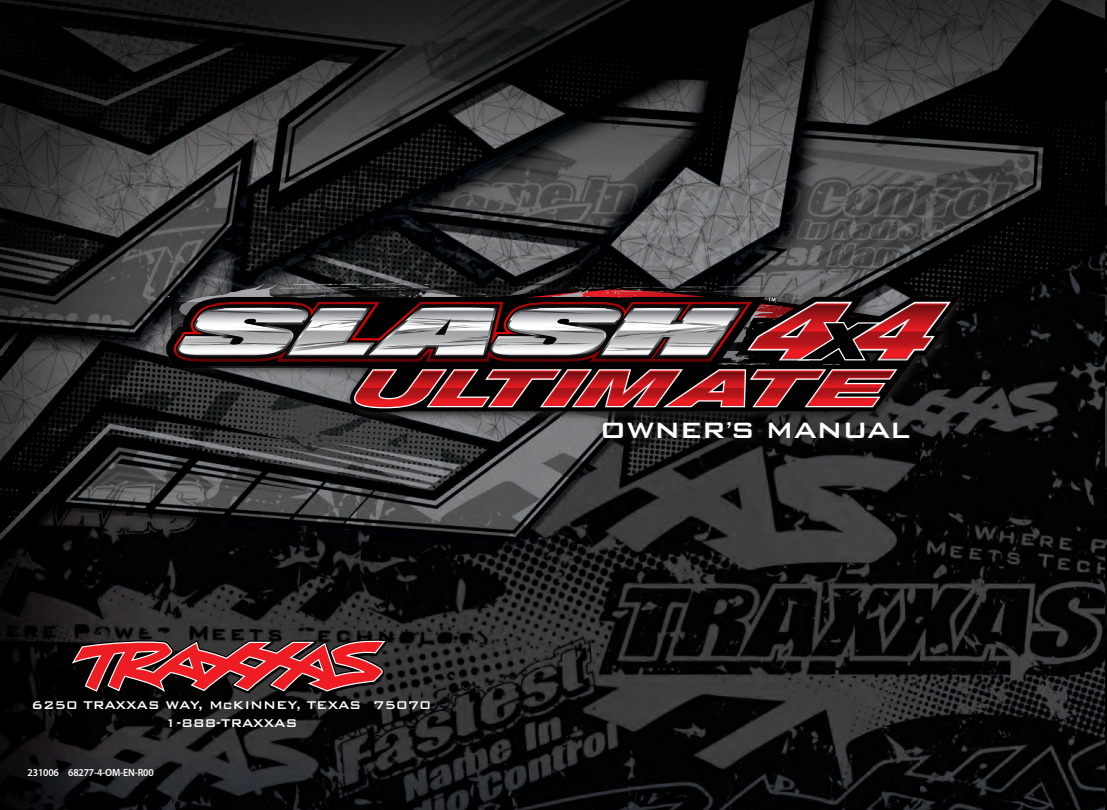
<style>
.page{position:relative;width:1107px;height:810px;background:#fff}
.page>*{position:absolute;margin:0;border:0;box-sizing:border-box;transform-origin:0 0}
.t1{font:500 36.15px "Bank Gothic BT";color:#fff}
.t2{font:500 15px "Bank Gothic BT";color:#fff}
.t3{font:600 10.5px "Myriad Pro";letter-spacing:-.015em;color:#fff;scale:.95 1}
.s1{font-size:21px}
</style>
<div class="page">
<img style="left:0;top:0;width:1107px;height:810px">
<svg style="left:69px;top:638px;width:325px;height:58px;background:#852e31"></svg>
<svg style="left:161px;top:273px;width:808px;height:150px;background:#2d2e2f"></svg>
<svg style="left:164px;top:278px;width:795px;height:137px;background:#614143"></svg>
<svg style="left:593px;top:411px;width:329px;height:40px;background:#1c1b1c"></svg>
<p class="t2" style="left:31px;top:697px;width:401px">6250 TRAXXAS WAY, McKINNEY, TEXAS 75070</p>
<p class="t2" style="left:165px;top:715px;width:134px">1-888-TRAXXAS</p>
<p class="t3" style="left:28px;top:766px;width:134px">231006 68277-4-OM-EN-R00</p>
<p class="t1" style="left:600px;top:409px;width:311px">owner<span class="s1">’</span>s manual</p>
</div>
